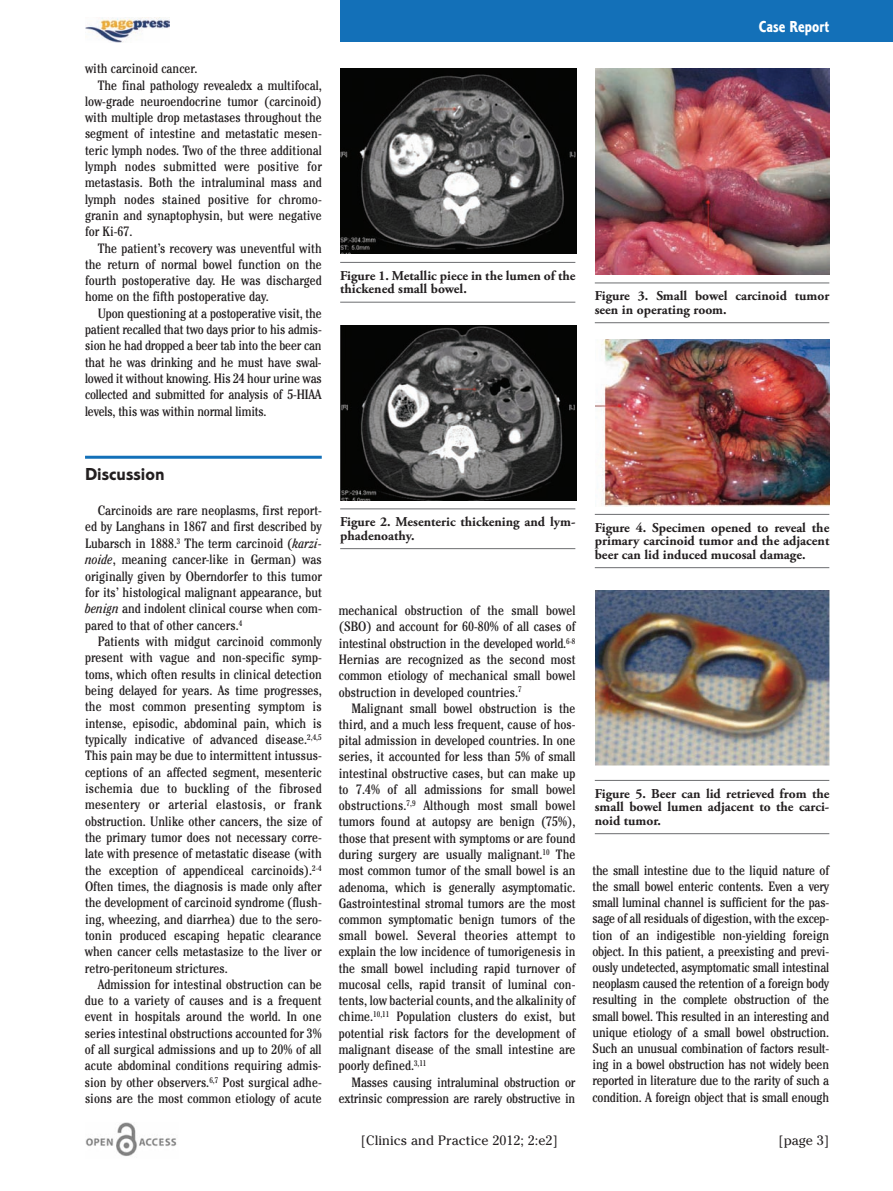
<style>
.page{position:relative;width:893px;height:1191px;background:#fff}
.page>*{position:absolute;margin:0;border:0;box-sizing:border-box;transform-origin:0 0}
.t1{font:18px "Corinthian Bold Plain";color:#231f20}
.t2{font:16.5px "Corinthian Bold Condensed Plain";color:#fff}
.t3{font:condensed 13.5px/16.4px "Cheltenham";color:#231f20;text-align:justify}
.t4{font:700 13.5px/13.5px "Adobe Garamond Pro";color:#231f20}
.t5{font:13.5px "Cheltenham";color:#231f20}
.t6{font:condensed 13.5px "Cheltenham";letter-spacing:.02em;color:#231f20}
.s1{font-style:italic}
</style>
<div class="page">
<hr style="left:85px;top:456px;width:237px;height:3px;background:#1370b8">
<div style="left:340px;top:0;width:553px;height:42px;background:#1370b8"></div>
<img style="left:86px;top:1123px;width:91px;height:33px">
<img style="left:85px;top:17px;width:85px;height:26px">
<img style="left:340px;top:68px;width:237px;height:186px">
<hr style="left:340px;top:262px;width:235px;height:1px;background:#6c6d70">
<hr style="left:340px;top:302px;width:235px;height:1px;background:#6c6d70">
<img style="left:340px;top:325px;width:236px;height:175px">
<hr style="left:340px;top:508px;width:235px;height:1px;background:#6c6d70">
<hr style="left:340px;top:548px;width:235px;height:1px;background:#6c6d70">
<img style="left:596px;top:68px;width:233px;height:207px">
<hr style="left:595px;top:282px;width:234px;height:1px;background:#6c6d70">
<hr style="left:595px;top:322px;width:234px;height:1px;background:#6c6d70">
<img style="left:596px;top:339px;width:234px;height:167px">
<hr style="left:595px;top:514px;width:234px;height:1px;background:#6c6d70">
<hr style="left:595px;top:567px;width:234px;height:1px;background:#6c6d70">
<div style="left:594px;top:590px;width:236px;height:180px;background:linear-gradient(to right,#fff,#fff)"></div>
<img style="left:596px;top:590px;width:233px;height:175px">
<hr style="left:595px;top:780px;width:234px;height:1px;background:#6c6d70">
<hr style="left:595px;top:833px;width:234px;height:1px;background:#6c6d70">
<p class="t3" style="left:85px;top:62px;width:114px">with carcinoid cancer.</p>
<p class="t3" style="left:98px;top:78px;width:225px">The final pathology revealedx a multifocal,</p>
<p class="t3" style="left:85px;top:94px;width:238px">low-grade neuroendocrine tumor (carcinoid)</p>
<p class="t3" style="left:85px;top:111px;width:238px">with multiple drop metastases throughout the</p>
<p class="t3" style="left:85px;top:127px;width:238px">segment of intestine and metastatic mesen-</p>
<p class="t3" style="left:85px;top:143px;width:238px">teric lymph nodes. Two of the three additional</p>
<p class="t6" style="left:85px;top:162px;width:238px">lymph nodes submitted were positive for</p>
<p class="t3" style="left:85px;top:176px;width:238px">metastasis. Both the intraluminal mass and</p>
<p class="t3" style="left:85px;top:192px;width:238px">lymph nodes stained positive for chromo-</p>
<p class="t3" style="left:85px;top:208px;width:238px">granin and synaptophysin, but were negative</p>
<p class="t3" style="left:85px;top:225px;width:49px">for Ki-67.</p>
<p class="t3" style="left:98px;top:241px;width:225px">The patient’s recovery was uneventful with</p>
<p class="t3" style="left:85px;top:257px;width:238px">the return of normal bowel function on the</p>
<p class="t3" style="left:85px;top:274px;width:238px">fourth postoperative day. He was discharged</p>
<p class="t3" style="left:85px;top:290px;width:185px">home on the fifth postoperative day.</p>
<p class="t3" style="left:98px;top:306px;width:225px">Upon questioning at a postoperative visit, the</p>
<p class="t3" style="left:85px;top:322px;width:238px">patient recalled that two days prior to his admis-</p>
<p class="t3" style="left:85px;top:339px;width:238px">sion he had dropped a beer tab into the beer can</p>
<p class="t3" style="left:85px;top:355px;width:238px">that he was drinking and he must have swal-</p>
<p class="t3" style="left:85px;top:371px;width:238px">lowed it without knowing. His 24 hour urine was</p>
<p class="t3" style="left:85px;top:388px;width:238px">collected and submitted for analysis of 5-HIAA</p>
<p class="t3" style="left:85px;top:404px;width:183px">levels, this was within normal limits.</p>
<p class="t4" style="left:340px;top:270px;width:237px">Figure 1. Metallic piece in the lumen of the thickened small bowel.</p>
<p class="t2" style="left:759px;top:21px;width:72px">Case Report</p>
<p class="t4" style="left:595px;top:290px;width:236px">Figure 3. Small bowel carcinoid tumor seen in operating room.</p>
<h1 class="t1" style="left:85px;top:468px;width:81px">Discussion</h1>
<p class="t3" style="left:85px;top:503px;width:238px;text-indent:13px">Carcinoids are rare neoplasms, first report&shy;ed by Langhans in 1867 and first described by Lubarsch in 1888.<sup>3</sup> The term carcinoid (<span class="s1">karzi&shy;noide</span>, meaning cancer-like in German) was originally given by Oberndorfer to this tumor for its’ histological malignant appearance, but <span class="s1">benign</span> and indolent clinical course when com&shy;pared to that of other cancers.<sup>4</sup></p>
<p class="t3" style="left:85px;top:634px;width:238px;text-indent:13px">Patients with midgut carcinoid commonly present with vague and non-specific symp&shy;toms, which often results in clinical detection being delayed for years. As time progresses, the most common presenting symptom is intense, episodic, abdominal pain, which is typically indicative of advanced disease.<sup>2,4,5<br></sup>This pain may be due to intermittent intussus&shy;ceptions of an affected segment, mesenteric ischemia due to buckling of the fibrosed mesentery or arterial elastosis, or frank obstruction. Unlike other cancers, the size of the primary tumor does not necessary corre&shy;late with presence of metastatic disease (with the exception of appendiceal carcinoids).<sup>2-4<br></sup>Often times, the diagnosis is made only after the development of carcinoid syndrome (flush&shy;ing, wheezing, and diarrhea) due to the sero&shy;tonin produced escaping hepatic clearance when cancer cells metastasize to the liver or retro-peritoneum strictures.</p>
<p class="t3" style="left:85px;top:977px;width:238px;text-indent:13px">Admission for intestinal obstruction can be due to a variety of causes and is a frequent event in hospitals around the world. In one series intestinal obstructions accounted for 3% of all surgical admissions and up to 20% of all acute abdominal conditions requiring admis&shy;sion by other observers.<sup>6,7</sup> Post surgical adhe&shy;sions are the most common etiology of acute</p>
<p class="t4" style="left:340px;top:516px;width:237px">Figure 2. Mesenteric thickening and lym&shy;phadenoathy.</p>
<p class="t4" style="left:595px;top:522px;width:236px;text-align:justify">Figure 4. Specimen opened to reveal the primary carcinoid tumor and the adjacent beer can lid induced mucosal damage.</p>
<p class="t3" style="left:339px;top:603px;width:238px">mechanical obstruction of the small bowel (SBO) and account for 60-80% of all cases of intestinal obstruction in the developed world.<sup>6-8<br></sup>Hernias are recognized as the second most common etiology of mechanical small bowel obstruction in developed countries.<sup>7</sup></p>
<p class="t3" style="left:339px;top:701px;width:238px;text-indent:13px">Malignant small bowel obstruction is the third, and a much less frequent, cause of hos&shy;pital admission in developed countries. In one series, it accounted for less than 5% of small intestinal obstructive cases, but can make up to 7.4% of all admissions for small bowel obstructions.<sup>7,9</sup> Although most small bowel tumors found at autopsy are benign (75%), those that present with symptoms or are found during surgery are usually malignant.<sup>10</sup> The most common tumor of the small bowel is an adenoma, which is generally asymptomatic.<br>Gastrointestinal stromal tumors are the most common symptomatic benign tumors of the small bowel. Several theories attempt to explain the low incidence of tumorigenesis in the small bowel including rapid turnover of mucosal cells, rapid transit of luminal con&shy;tents, low bacterial counts, and the alkalinity of chime.<sup>10,11</sup> Population clusters do exist, but potential risk factors for the development of malignant disease of the small intestine are poorly defined.<sup>3,11</sup></p>
<p class="t3" style="left:339px;top:1075px;width:238px;text-align:right">Masses causing intraluminal obstruction or extrinsic compression are rarely obstructive in</p>
<p class="t4" style="left:595px;top:788px;width:236px;text-align:justify">Figure 5. Beer can lid retrieved from the small bowel lumen adjacent to the carci&shy;noid tumor.</p>
<p class="t3" style="left:592px;top:863px;width:238px">the small intestine due to the liquid nature of the small bowel enteric contents. Even a very small luminal channel is sufficient for the pas&shy;sage of all residuals of digestion, with the excep&shy;tion of an indigestible non-yielding foreign object. In this patient, a preexisting and previ&shy;ously undetected, asymptomatic small intestinal neoplasm caused the retention of a foreign body resulting in the complete obstruction of the small bowel. This resulted in an interesting and unique etiology of a small bowel obstruction.<br>Such an unusual combination of factors result&shy;ing in a bowel obstruction has not widely been reported in literature due to the rarity of such a condition. A foreign object that is small enough</p>
<p class="t5" style="left:361px;top:1132px;width:199px">[Clinics and Practice 2012; 2:e2]</p>
<p class="t5" style="left:778px;top:1132px;width:52px">[page 3]</p>
</div>
